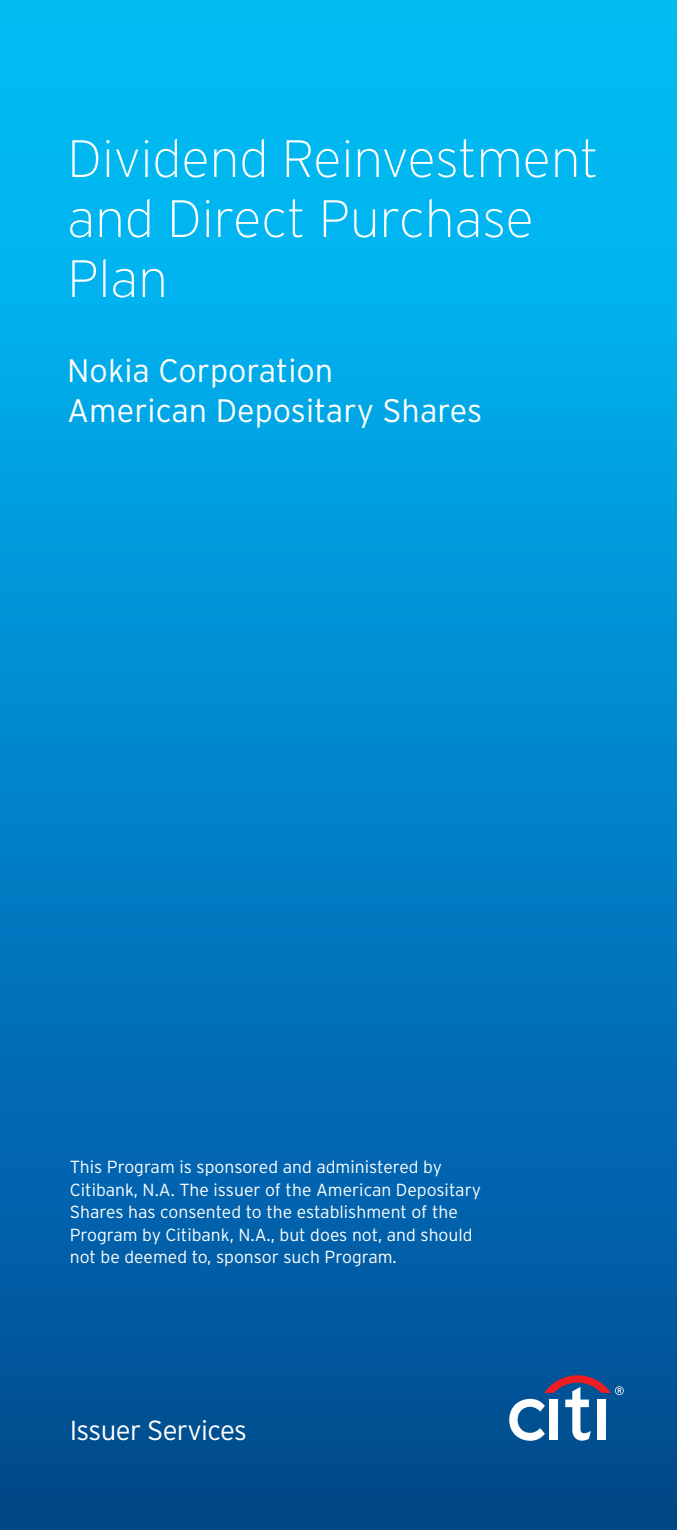
<style>
.page{position:relative;width:677px;height:1530px;background:#fff}
.page>*{position:absolute;margin:0;border:0;box-sizing:border-box;transform-origin:0 0}
.t1{font:200 52.5px/60px "Interstate";color:#fff}
.t2{font:300 32.5px/40px "Interstate";color:#fff}
.t3{font:300 27.5px "Interstate";letter-spacing:-.025em;color:#fff}
.t4{font:300 17.5px/22.5px "Interstate";color:#fff}
</style>
<div class="page">
<div style="left:0;top:0;width:677px;height:1530px;background:linear-gradient(to bottom,#00c6ff,#014792)"></div>
<svg style="left:509px;top:1375px;width:115px;height:66px"></svg>
<h1 class="t1" style="left:67px;top:128px;width:533px">Dividend Reinvestment and Direct Purchase<br>Plan</h1>
<h2 class="t2" style="left:67px;top:350px;width:417px">Nokia Corporation<br>American Depositary Shares</h2>
<p class="t4" style="left:70px;top:1156px;width:413px">This Program is sponsored and administered by Citibank, N.A. The issuer of the American Depositary Shares has consented to the establishment of the Program by Citibank, N.A., but does not, and should not be deemed to, sponsor such Program.</p>
<h3 class="t3" style="left:70px;top:1413px;width:179px">Issuer Services</h3>
</div>
